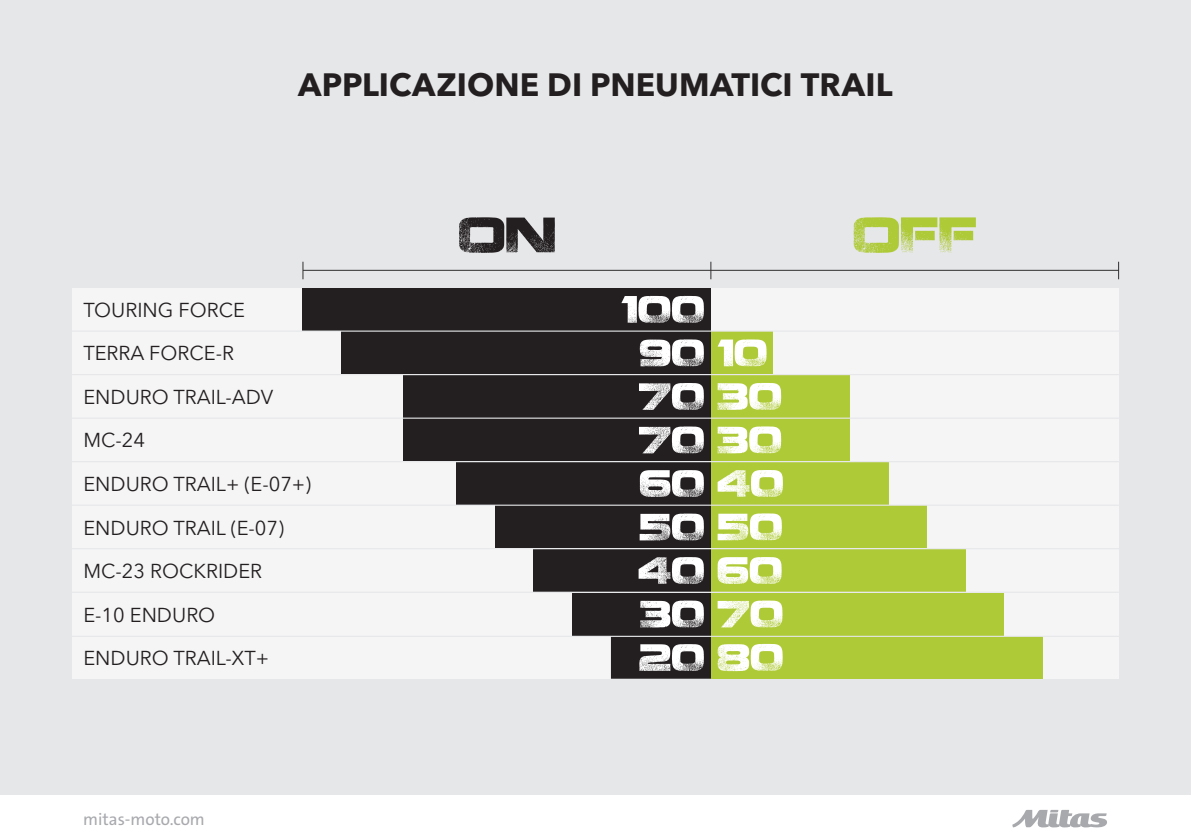
<style>
.page{position:relative;width:1191px;height:840px;background:#fff}
.page>*{position:absolute;margin:0;border:0;box-sizing:border-box;transform-origin:0 0}
.t1{font:700 32px "Avenir Next LT Pro";color:#231f20}
.t2{font:20px/43.4px "Avenir Next LT Pro";color:#231f20}
.t3{font:17px "The Sans C5";color:#a8a9ad}
</style>
<div class="page">
<div style="left:0;top:0;width:1191px;height:794px;background:#e6e7e9"></div>
<hr style="left:303px;top:270px;width:815px;height:1px;background:#312f30">
<svg style="left:710px;top:261px;width:1px;height:18px"></svg>
<svg style="left:1118px;top:261px;width:1px;height:18px"></svg>
<svg style="left:302px;top:261px;width:1px;height:18px"></svg>
<svg style="left:1012px;top:810px;width:95px;height:17px"></svg>
<div style="left:72px;top:288px;width:1047px;height:390px;background:#f5f5f6"></div>
<svg style="left:853px;top:217px;width:123px;height:36px"></svg>
<svg style="left:459px;top:217px;width:96px;height:36px"></svg>
<div style="left:711px;top:636px;width:331px;height:42px;background:#aeca36"></div>
<div style="left:711px;top:592px;width:293px;height:42px;background:#aeca36"></div>
<div style="left:711px;top:505px;width:215px;height:43px;background:#aeca36"></div>
<div style="left:711px;top:462px;width:177px;height:42px;background:#aeca36"></div>
<div style="left:534px;top:549px;width:177px;height:42px;background:#231f20"></div>
<div style="left:711px;top:375px;width:138px;height:42px;background:#aeca36"></div>
<div style="left:711px;top:418px;width:138px;height:43px;background:#aeca36"></div>
<div style="left:711px;top:331px;width:61px;height:43px;background:#aeca36"></div>
<div style="left:302px;top:288px;width:409px;height:42px;background:#231f20"></div>
<div style="left:341px;top:331px;width:370px;height:43px;background:#231f20"></div>
<div style="left:403px;top:375px;width:308px;height:42px;background:#231f20"></div>
<div style="left:403px;top:418px;width:308px;height:43px;background:#231f20"></div>
<div style="left:457px;top:462px;width:254px;height:42px;background:#231f20"></div>
<div style="left:711px;top:549px;width:254px;height:42px;background:#aeca36"></div>
<div style="left:495px;top:505px;width:216px;height:43px;background:#231f20"></div>
<div style="left:572px;top:592px;width:139px;height:42px;background:#231f20"></div>
<div style="left:611px;top:636px;width:100px;height:42px;background:#231f20"></div>
<hr style="left:72px;top:330px;width:1047px;height:1px;background:#e6e7e9">
<hr style="left:72px;top:374px;width:1047px;height:1px;background:#e6e7e9">
<hr style="left:72px;top:417px;width:1047px;height:1px;background:#e6e7e9">
<hr style="left:72px;top:461px;width:1047px;height:1px;background:#e6e7e9">
<hr style="left:72px;top:504px;width:1047px;height:1px;background:#e6e7e9">
<hr style="left:72px;top:548px;width:1047px;height:1px;background:#e6e7e9">
<hr style="left:72px;top:591px;width:1047px;height:1px;background:#e6e7e9">
<hr style="left:72px;top:635px;width:1047px;height:1px;background:#e6e7e9">
<svg style="left:639px;top:383px;width:65px;height:26px"></svg>
<svg style="left:639px;top:426px;width:65px;height:27px"></svg>
<svg style="left:717px;top:382px;width:64px;height:27px"></svg>
<svg style="left:717px;top:426px;width:64px;height:27px"></svg>
<svg style="left:639px;top:513px;width:65px;height:27px"></svg>
<svg style="left:621px;top:296px;width:83px;height:26px"></svg>
<svg style="left:640px;top:339px;width:64px;height:27px"></svg>
<svg style="left:640px;top:470px;width:64px;height:26px"></svg>
<svg style="left:717px;top:557px;width:64px;height:26px"></svg>
<svg style="left:640px;top:600px;width:64px;height:27px"></svg>
<svg style="left:639px;top:644px;width:65px;height:26px"></svg>
<svg style="left:717px;top:513px;width:65px;height:27px"></svg>
<svg style="left:717px;top:339px;width:49px;height:27px"></svg>
<svg style="left:717px;top:470px;width:66px;height:26px"></svg>
<svg style="left:638px;top:557px;width:66px;height:26px"></svg>
<svg style="left:717px;top:600px;width:65px;height:27px"></svg>
<svg style="left:717px;top:643px;width:65px;height:27px"></svg>
<h1 class="t1" style="left:298px;top:65px;width:596px">APPLICAZIONE DI PNEUMATICI TRAIL</h1>
<p class="t2" style="left:83px;top:288px;width:229px">TOURING FORCE<br>TERRA FORCE-R<br>ENDURO TRAIL-ADV<br>MC-24<br>ENDURO TRAIL+ (E-07+)<br>ENDURO TRAIL (E-07)<br>MC-23 ROCKRIDER<br>E-10 ENDURO<br>ENDURO TRAIL-XT+</p>
<p class="t3" style="left:83px;top:807px;width:123px">mitas-moto.com</p>
</div>
